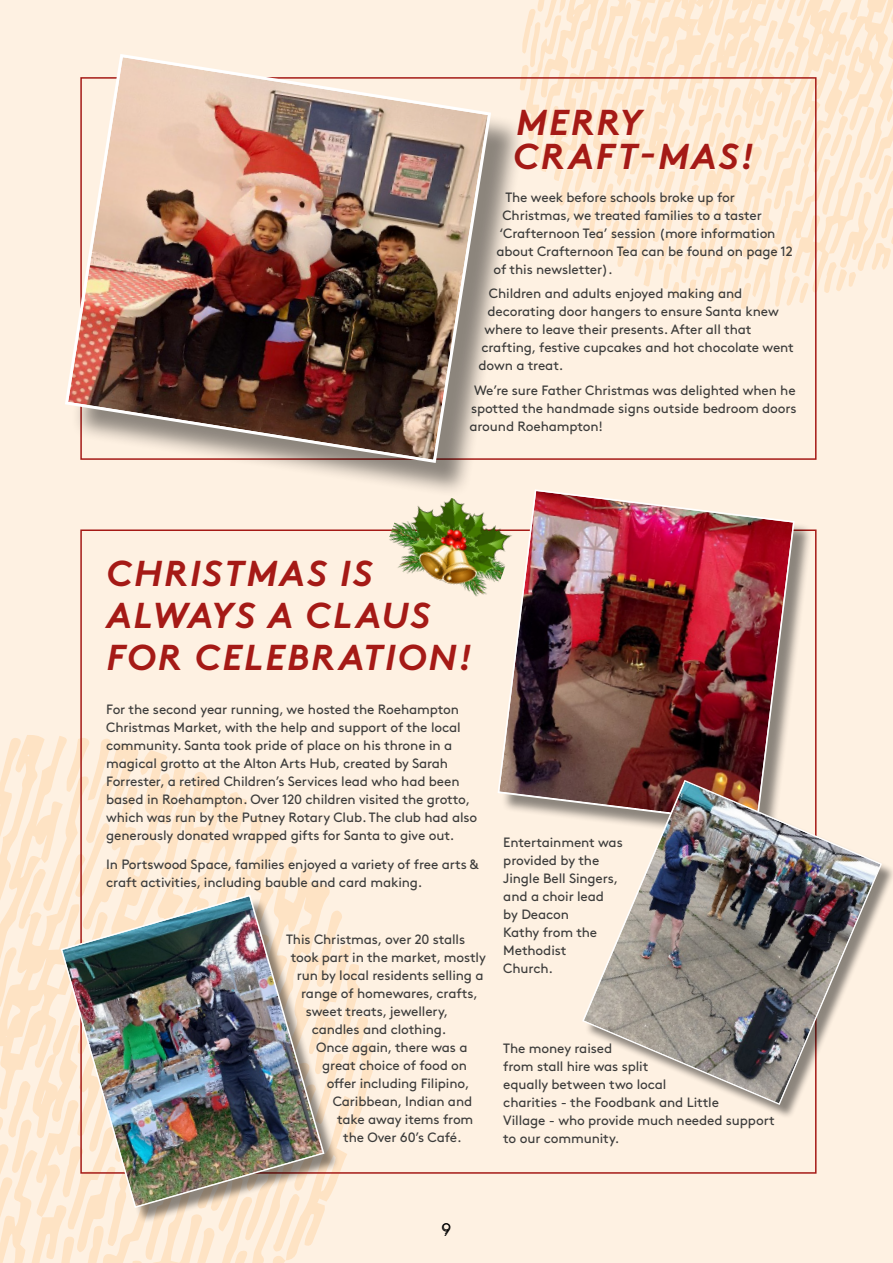
<style>
.page{position:relative;width:893px;height:1263px;background:#fef1e2}
.page>*{position:absolute;margin:0;border:0;box-sizing:border-box;transform-origin:0 0}
.t1{font:italic 700 36px/42px "Brown";letter-spacing:.055em;color:#a51a16}
.t2{font:300 18px "Brown";color:#000}
.t3{font:13.5px/18px "Brown";letter-spacing:-.01em;color:#3c3c3b}
.s1{font-size:15px}
</style>
<div class="page">
<svg style="left:0;top:735px;width:373px;height:528px"></svg>
<svg style="left:522px;top:0;width:371px;height:314px"></svg>
<div style="left:501px;top:492px;width:312px;height:351px;background:#000;opacity:.45"></div>
<img style="left:498px;top:489px;width:297px;height:337px">
<div style="left:71px;top:59px;width:455px;height:438px;background:#000;opacity:.45"></div>
<img style="left:65px;top:54px;width:428px;height:411px">
<div style="left:64px;top:897px;width:276px;height:327px;background:#000;opacity:.45"></div>
<img style="left:60px;top:894px;width:265px;height:315px">
<div style="left:585px;top:783px;width:308px;height:336px;background:#000;opacity:.45"></div>
<img style="left:581px;top:779px;width:302px;height:327px">
<img style="left:380px;top:483px;width:141px;height:121px">
<h1 class="t1" style="left:513px;top:101px;width:243px;line-height:34.5px">MERRY<br>CRAFT-MAS!</h1>
<p class="t3" style="left:505px;top:187px;width:231px">The week before schools broke up for</p>
<p class="t3" style="left:502px;top:205px;width:261px">Christmas, we treated families to a taster</p>
<p class="t3" style="left:499px;top:223px;width:278px">‘Crafternoon Tea’ session (more information</p>
<p class="t3" style="left:496px;top:241px;width:298px">about Crafternoon Tea can be found on page 12</p>
<p class="t3" style="left:493px;top:259px;width:121px">of this newsletter).</p>
<p class="t3" style="left:489px;top:283px;width:255px">Children and adults enjoyed making and</p>
<p class="t3" style="left:487px;top:301px;width:293px">decorating door hangers to ensure Santa knew</p>
<p class="t3" style="left:484px;top:319px;width:269px">where to leave their presents. After all that</p>
<p class="t3" style="left:481px;top:337px;width:314px">crafting, festive cupcakes and hot chocolate went</p>
<p class="t3" style="left:478px;top:355px;width:86px">down a treat.</p>
<p class="t3" style="left:469px;top:380px;width:329px;text-align:justify;text-indent:4px">We’re sure Father Christmas was delighted when he spotted the handmade signs outside bedroom doors around Roehampton!</p>
<h1 class="t1" style="left:106px;top:548px;width:367px">CHRISTMAS IS<br>ALWAYS A CLAUS<br>FOR CELEBRATION!</h1>
<p class="t3" style="left:106px;top:700px;width:373px">For the second year running, we hosted the Roehampton Christmas Market, with the help and support of the local community. Santa took pride of place on his throne in a magical grotto at the Alton Arts Hub, created by Sarah Forrester, a retired Children’s Services lead who had been based in Roehampton. Over 120 children visited the grotto, which was run by the Putney Rotary Club. The club had also generously donated wrapped gifts for Santa to give out.</p>
<p class="t3" style="left:106px;top:854px;width:374px">In Portswood Space, families enjoyed a variety of free arts &amp; craft activities, including bauble and card making.</p>
<p class="t3" style="left:286px;top:929px;width:180px">This Christmas, over 20 stalls</p>
<p class="t3" style="left:291px;top:947px;width:197px">took part in the market, mostly</p>
<p class="t3" style="left:297px;top:965px;width:188px">run by local residents selling a</p>
<p class="t3" style="left:301px;top:983px;width:178px">range of homewares, crafts,</p>
<p class="t3" style="left:306px;top:1001px;width:144px">sweet treats, jewellery,</p>
<p class="t3" style="left:312px;top:1019px;width:136px">candles and clothing.</p>
<p class="t3" style="left:316px;top:1037px;width:153px">Once again, there was a</p>
<p class="t3" style="left:322px;top:1055px;width:146px">great choice of food on</p>
<p class="t3" style="left:327px;top:1073px;width:144px">offer including Filipino,</p>
<p class="t3" style="left:333px;top:1091px;width:141px">Caribbean, Indian and</p>
<p class="t3" style="left:337px;top:1109px;width:138px">take away items from</p>
<p class="t3" style="left:343px;top:1127px;width:120px">the Over 60’s Café.</p>
<p class="t3" style="left:503px;top:832px;width:121px">Entertainment was provided by the<br>Jingle Bell Singers, and a choir lead<br>by Deacon<br>Kathy from the<br>Methodist<br>Church.</p>
<p class="t3" style="left:503px;top:1038px;width:273px">The money raised<br>from stall hire was split<br>equally between two local<br>charities - the Foodbank and Little<br>Village - who provide much needed support to our community.</p>
<h2 class="t2" style="left:441px;top:1216px;width:12px">9<span class="s1">9</span></h2>
</div>
